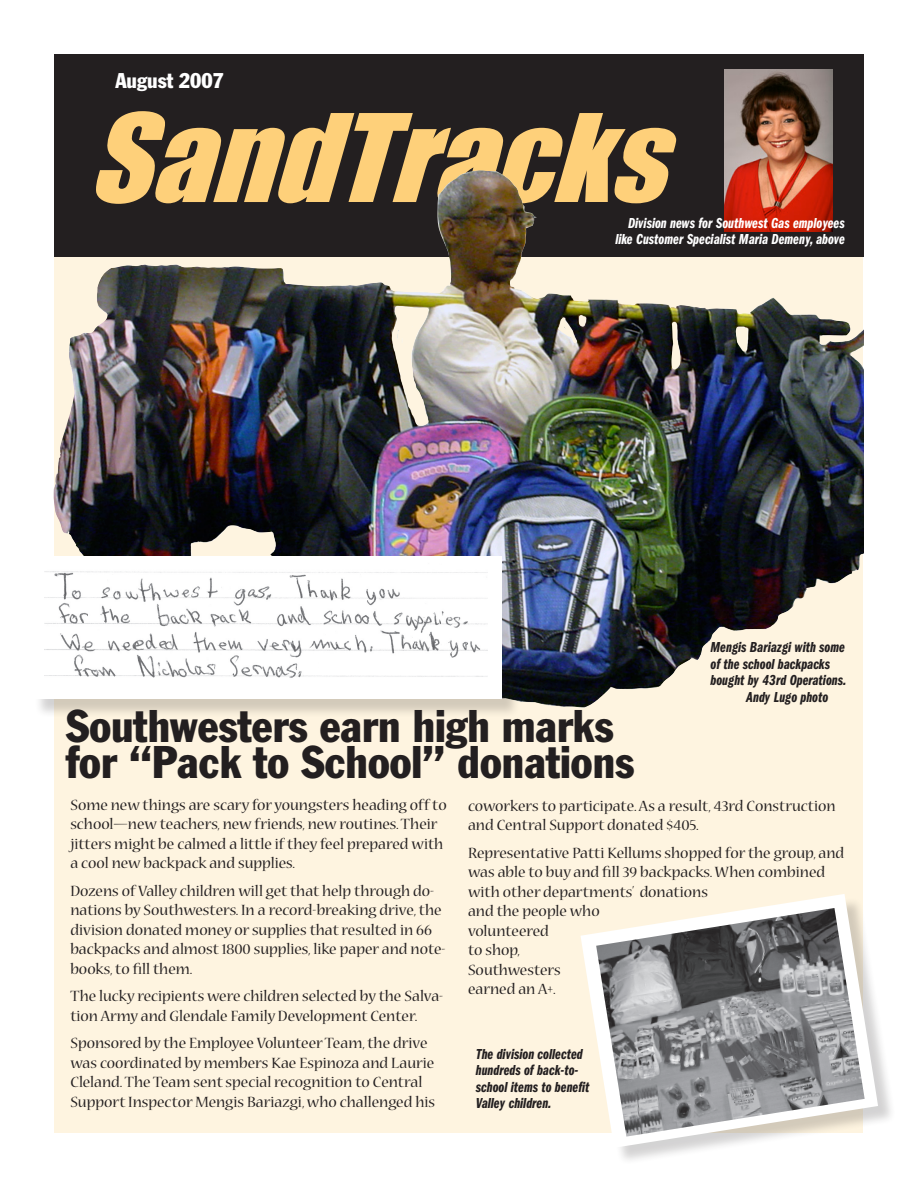
<style>
.page{position:relative;width:918px;height:1188px;background:#fff}
.page>*{position:absolute;margin:0;border:0;box-sizing:border-box;transform-origin:0 0}
.Heading_1{font:condensed 45px/36px "Franklin Gothic";color:#231f20}
.Heading_1-2{font:condensed 21px "Franklin Gothic";color:#fff}
.Body_Text{font:16.5px/19.5px "Nueva";color:#231f20}
.cutline{font:15px/16.5px "Franklin Gothic Demi Cmpr Ital";color:#231f20}
.cutline-2{font:15px/16.5px "Franklin Gothic Demi Cmpr Ital";color:#fff;text-align:right}
</style>
<div class="page">
<img style="left:55px;top:256px;width:808px;height:877px">
<div style="left:54px;top:54px;width:810px;height:202px;background:#231f20"></div>
<svg style="left:96px;top:111px;width:580px;height:93px;fill:#fed07a"></svg>
<img style="left:217px;top:175px;width:244px;height:118px">
<img style="left:724px;top:69px;width:108px;height:162px">
<div style="left:583px;top:896px;width:320px;height:277px;background:#231f20;opacity:.2"></div>
<svg style="left:580px;top:894px;width:298px;height:254px"></svg>
<img style="left:596px;top:908px;width:269px;height:229px">
<div style="left:34px;top:559px;width:493px;height:166px;background:#231f20;opacity:.2"></div>
<div style="left:32px;top:557px;width:470px;height:142px;background:#fff"></div>
<img style="left:44px;top:571px;width:444px;height:107px">
<p class="Heading_1-2" style="left:115px;top:68px;width:110px">August 2007</p>
<p class="cutline-2" style="left:615px;top:215px;width:231px">Division news for Southwest Gas employees like Customer Specialist Maria Demeny, above</p>
<p class="cutline" style="left:711px;top:639px;width:137px">Mengis Bariazgi with some of the school backpacks bought by 43rd Operations.</p>
<p class="cutline" style="left:746px;top:689px;width:84px">Andy Lugo photo</p>
<p class="Heading_1" style="left:66px;top:708px;width:570px">Southwesters earn high marks for “Pack to School” donations</p>
<p class="Body_Text" style="left:70px;top:796px;width:378px">Some new things are scary for youngsters heading off to school—new teachers, new friends, new routines. Their jitters might be calmed a little if they feel prepared with a cool new backpack and supplies.</p>
<p class="Body_Text" style="left:70px;top:882px;width:377px">Dozens of Valley children will get that help through do&shy;nations by Southwesters. In a record-breaking drive, the division donated money or supplies that resulted in 66 backpacks and almost 1800 supplies, like paper and note&shy;books, to fill them.</p>
<p class="Body_Text" style="left:70px;top:987px;width:374px">The lucky recipients were children selected by the Salva&shy;tion Army and Glendale Family Development Center.</p>
<p class="Body_Text" style="left:70px;top:1034px;width:366px">Sponsored by the Employee Volunteer Team, the drive was coordinated by members Kae Espinoza and Laurie Cleland. The Team sent special recognition to Central Support Inspector Mengis Bariazgi, who challenged his</p>
<p class="Body_Text" style="left:468px;top:797px;width:369px">coworkers to participate. As a result, 43rd Construction and Central Support donated $405.</p>
<p class="Body_Text" style="left:468px;top:844px;width:378px">Representative Patti Kellums shopped for the group, and was able to buy and fill 39 backpacks. When combined with other departments’ donations<br>and the people who<br>volunteered<br>to shop,<br>Southwesters<br>earned an A+.</p>
<p class="cutline" style="left:476px;top:1046px;width:115px">The division collected hundreds of back-to&shy;school items to benefit<br>Valley children.</p>
</div>
